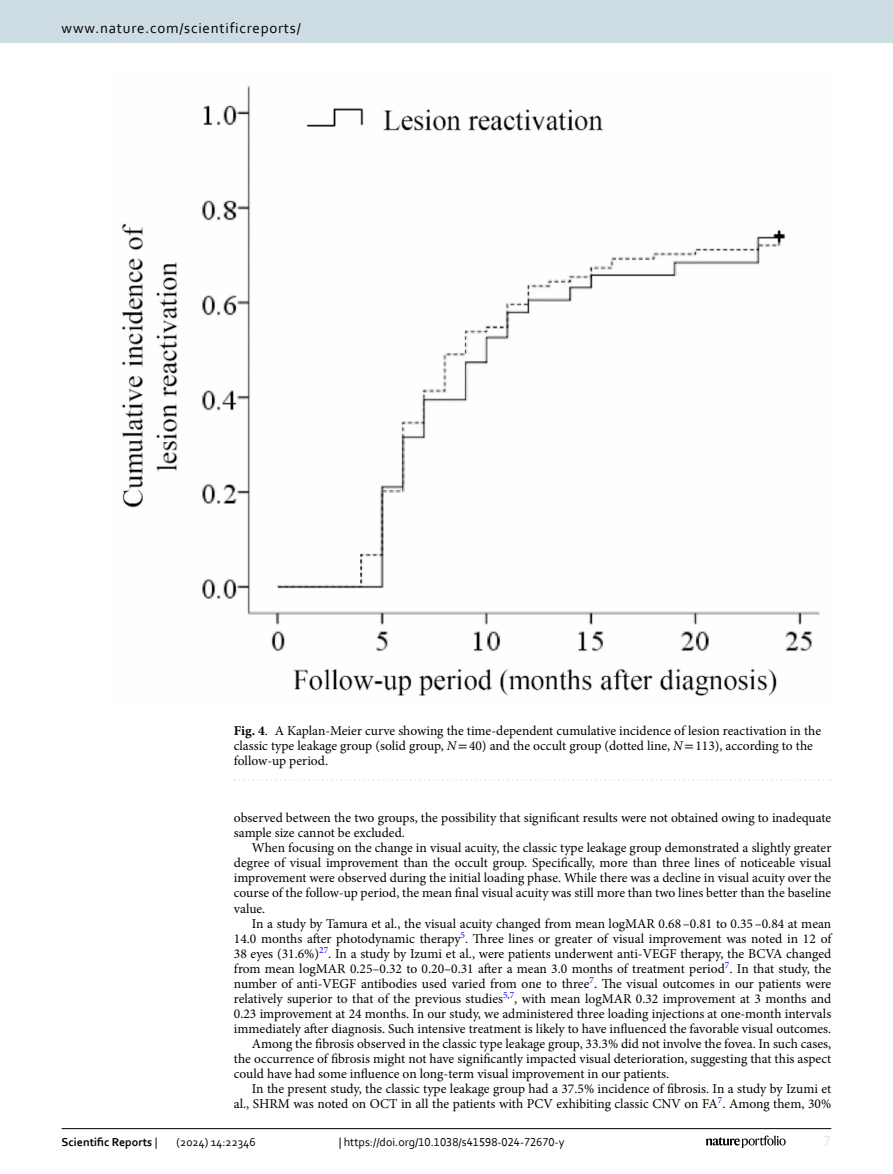
<style>
.page{position:relative;width:893px;height:1174px;background:#fff}
.page>*{position:absolute;margin:0;border:0;box-sizing:border-box;transform-origin:0 0}
.t1{font:15px "Corbel";letter-spacing:.05em;color:#000}
.t2{font:15px "Corbel";color:#d9e4eb}
.Body_Text_Indent{font:13.5px/15px "Minion Pro";color:#000;text-align:justify}
.Figure_Caption{font:13.5px/15px "Minion Pro";color:#000}
.t3{font:12px "Corbel";color:#000}
.t4{font:700 12px "Corbel";color:#000}
.s1{font-weight:700}
.s2{font-style:italic}
.s3{font-family:"STIX"}
.s4{font-weight:400}
</style>
<div class="page">
<img style="left:122px;top:85px;width:698px;height:611px">
<svg style="left:235px;top:779px;width:597px;height:1px"></svg>
<hr style="left:62px;top:1128px;width:769px;height:1px;background:#000">
<svg style="left:706px;top:1135px;width:80px;height:12px"></svg>
<div style="left:0;top:0;width:893px;height:43px;background:#cedde4"></div>
<p class="t1" style="left:62px;top:18px;width:241px">www.nature.com/scientificreports/</p>
<p class="Figure_Caption" style="left:234px;top:723px;width:589px"><span class="s1">Fig. 4</span>. A Kaplan-Meier curve showing the time-dependent cumulative incidence of lesion reactivation in the classic type leakage group (solid group, <span class="s2">N</span><span class="s3">=</span>40) and the occult group (dotted line, <span class="s2">N</span><span class="s3">=</span>113), according to the follow-up period.</p>
<p class="Body_Text_Indent" style="left:234px;top:810px;width:599px">observed between the two groups, the possibility that significant results were not obtained owing to inadequate sample size cannot be excluded.</p>
<p class="Body_Text_Indent" style="left:234px;top:840px;width:599px;text-indent:18px">When focusing on the change in visual acuity, the classic type leakage group demonstrated a slightly greater degree of visual improvement than the occult group. Specifically, more than three lines of noticeable visual improvement were observed during the initial loading phase. While there was a decline in visual acuity over the course of the follow-up period, the mean final visual acuity was still more than two lines better than the baseline value.</p>
<p class="Body_Text_Indent" style="left:234px;top:915px;width:599px;text-indent:18px">In a study by Tamura et al., the visual acuity changed from mean logMAR 0.68–0.81 to 0.35–0.84 at mean 14.0 months after photodynamic therapy<sup>5</sup>. Three lines or greater of visual improvement was noted in 12 of 38 eyes (31.6%)<sup>27</sup>. In a study by Izumi et al., were patients underwent anti-VEGF therapy, the BCVA changed from mean logMAR 0.25–0.32 to 0.20–0.31 after a mean 3.0 months of treatment period<sup>7</sup>. In that study, the number of anti-VEGF antibodies used varied from one to three<sup>7</sup>. The visual outcomes in our patients were relatively superior to that of the previous studies<sup>5</sup><sup>,</sup><sup>7</sup>, with mean logMAR 0.32 improvement at 3 months and 0.23 improvement at 24 months. In our study, we administered three loading injections at one-month intervals immediately after diagnosis. Such intensive treatment is likely to have influenced the favorable visual outcomes.</p>
<p class="Body_Text_Indent" style="left:234px;top:1035px;width:599px;text-indent:18px">Among the fibrosis observed in the classic type leakage group, 33.3% did not involve the fovea. In such cases, the occurrence of fibrosis might not have significantly impacted visual deterioration, suggesting that this aspect could have had some influence on long-term visual improvement in our patients.</p>
<p class="Body_Text_Indent" style="left:234px;top:1080px;width:599px;text-align:right">In the present study, the classic type leakage group had a 37.5% incidence of fibrosis. In a study by Izumi et al., SHRM was noted on OCT in all the patients with PCV exhibiting classic CNV on FA<sup>7</sup>. Among them, 30%</p>
<p class="t4" style="left:62px;top:1134px;width:97px">Scientific Reports <span class="s4">|</span></p>
<p class="t3" style="left:177px;top:1134px;width:81px">(2024) 14:22346</p>
<p class="t3" style="left:339px;top:1134px;width:227px">| https://doi.org/10.1038/s41598-024-72670-y</p>
<p class="t2" style="left:824px;top:1132px;width:9px">7</p>
</div>
